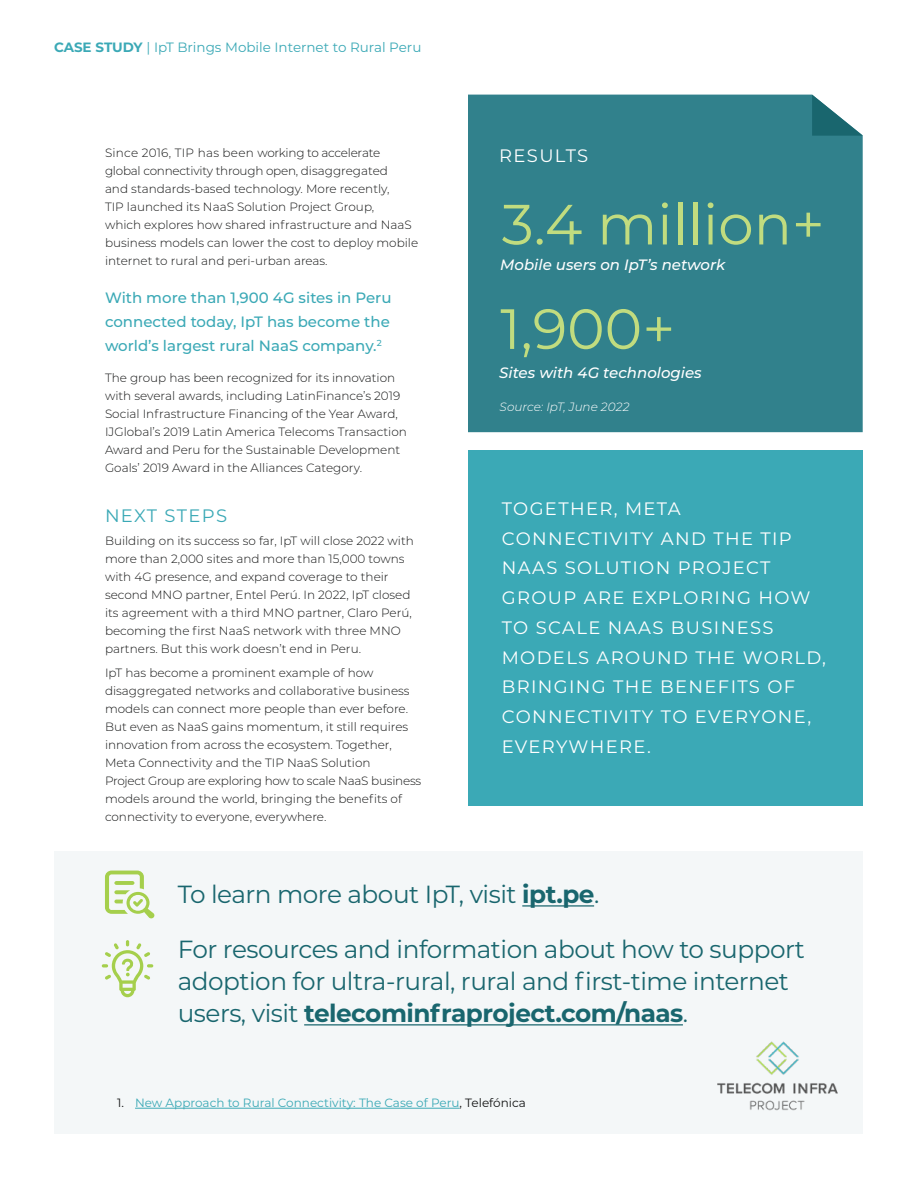
<style>
.page{position:relative;width:918px;height:1188px;background:#fff}
.page>*{position:absolute;margin:0;border:0;box-sizing:border-box;transform-origin:0 0}
.t1{font:56.55px "Montserrat";color:#c1dc7f}
.t2{font:24.75px/32.2px "Montserrat";letter-spacing:-.02em;color:#19666e}
.t3{font:18px/29.7px "Montserrat";letter-spacing:.075em;color:#fff}
.t4{font:18px "Montserrat";letter-spacing:.075em;color:#3ba9b6}
.t5{font:500 15px/24px "Montserrat";color:#3ba9b6;text-align:justify}
.t6{font:italic 500 15px "Montserrat";color:#fff}
.t7{font:13.5px "Montserrat";color:#3ba9b6}
.t8{font:300 12px/18px "Montserrat";color:#141515}
.t9{font:12px "Montserrat";color:#3ba9b6}
.t10{font:italic 300 12px "Montserrat";color:#fff}
.s1{font-weight:700}
.s2{color:#141515}
</style>
<div class="page">
<div style="left:468px;top:95px;width:395px;height:337px;background:#31818c"></div>
<svg style="left:812px;top:95px;width:51px;height:41px"></svg>
<div style="left:54px;top:851px;width:809px;height:283px;background:#f4f7f8"></div>
<hr style="left:522px;top:905px;width:72px;height:2px;background:#19666e">
<hr style="left:304px;top:1024px;width:379px;height:1px;background:#19666e">
<svg style="left:105px;top:871px;width:50px;height:48px"></svg>
<svg style="left:102px;top:940px;width:51px;height:57px"></svg>
<img style="left:717px;top:1041px;width:121px;height:70px">
<hr style="left:135px;top:1108px;width:325px;height:1px;background:#3ba9b6">
<div style="left:468px;top:450px;width:395px;height:356px;background:#3ba9b6"></div>
<p class="t7" style="left:54px;top:38px;width:369px"><span class="s1">CASE STUDY</span> | IpT Brings Mobile Internet to Rural Peru</p>
<p class="t8" style="left:105px;top:143px;width:315px">Since 2016, TIP has been working to accelerate global connectivity through open, disaggregated<br>and standards-based technology. More recently,<br>TIP launched its NaaS Solution Project Group,<br>which explores how shared infrastructure and NaaS business models can lower the cost to deploy mobile internet to rural and peri-urban areas.</p>
<p class="t5" style="left:105px;top:285px;width:288px">With more than 1,900 4G sites in Peru connected today, IpT has become the world’s largest rural NaaS company.<sup>2</sup></p>
<p class="t8" style="left:105px;top:368px;width:303px">The group has been recognized for its innovation with several awards, including LatinFinance’s 2019<br>Social Infrastructure Financing of the Year Award, IJGlobal’s 2019 Latin America Telecoms Transaction Award and Peru for the Sustainable Development Goals’ 2019 Award in the Alliances Category.</p>
<h3 class="t4" style="left:105px;top:503px;width:124px">NEXT STEPS</h3>
<p class="t8" style="left:105px;top:531px;width:310px">Building on its success so far, IpT will close 2022 with more than 2,000 sites and more than 15,000 towns with 4G presence, and expand coverage to their second MNO partner, Entel Perú. In 2022, IpT closed its agreement with a third MNO partner, Claro Perú, becoming the first NaaS network with three MNO partners. But this work doesn’t end in Peru.</p>
<p class="t8" style="left:105px;top:664px;width:318px">IpT has become a prominent example of how disaggregated networks and collaborative business models can connect more people than ever before.<br>But even as NaaS gains momentum, it still requires innovation from across the ecosystem. Together, Meta Connectivity and the TIP NaaS Solution<br>Project Group are exploring how to scale NaaS business models around the world, bringing the benefits of connectivity to everyone, everywhere.</p>
<h3 class="t3" style="left:499px;top:140px;width:91px">RESULTS</h3>
<h1 class="t1" style="left:502px;top:186px;width:324px">3.4 million+</h1>
<p class="t6" style="left:500px;top:254px;width:226px">Mobile users on IpT’s network</p>
<h1 class="t1" style="left:500px;top:290px;width:176px">1,900+</h1>
<p class="t6" style="left:499px;top:362px;width:204px">Sites with 4G technologies</p>
<p class="t10" style="left:500px;top:399px;width:131px">Source: IpT, June 2022</p>
<h3 class="t3" style="left:502px;top:493px;width:326px">TOGETHER, META<br>CONNECTIVITY AND THE TIP<br>NAAS SOLUTION PROJECT<br>GROUP ARE EXPLORING HOW<br>TO SCALE NAAS BUSINESS<br>MODELS AROUND THE WORLD,<br>BRINGING THE BENEFITS OF<br>CONNECTIVITY TO EVERYONE,<br>EVERYWHERE.</h3>
<h2 class="t2" style="left:178px;top:878px;width:423px">To learn more about IpT, visit <span class="s1">ipt.pe</span>.</h2>
<h2 class="t2" style="left:178px;top:932px;width:629px">For resources and information about how to support adoption for ultra-rural, rural and first-time internet users, visit <span class="s1">telecominfraproject.com/naas</span>.</h2>
<p class="t9" style="left:117px;top:1094px;width:410px"><span class="s2">1.</span> New Approach to Rural Connectivity: The Case of Peru<span class="s2">, Telefónica</span></p>
</div>
